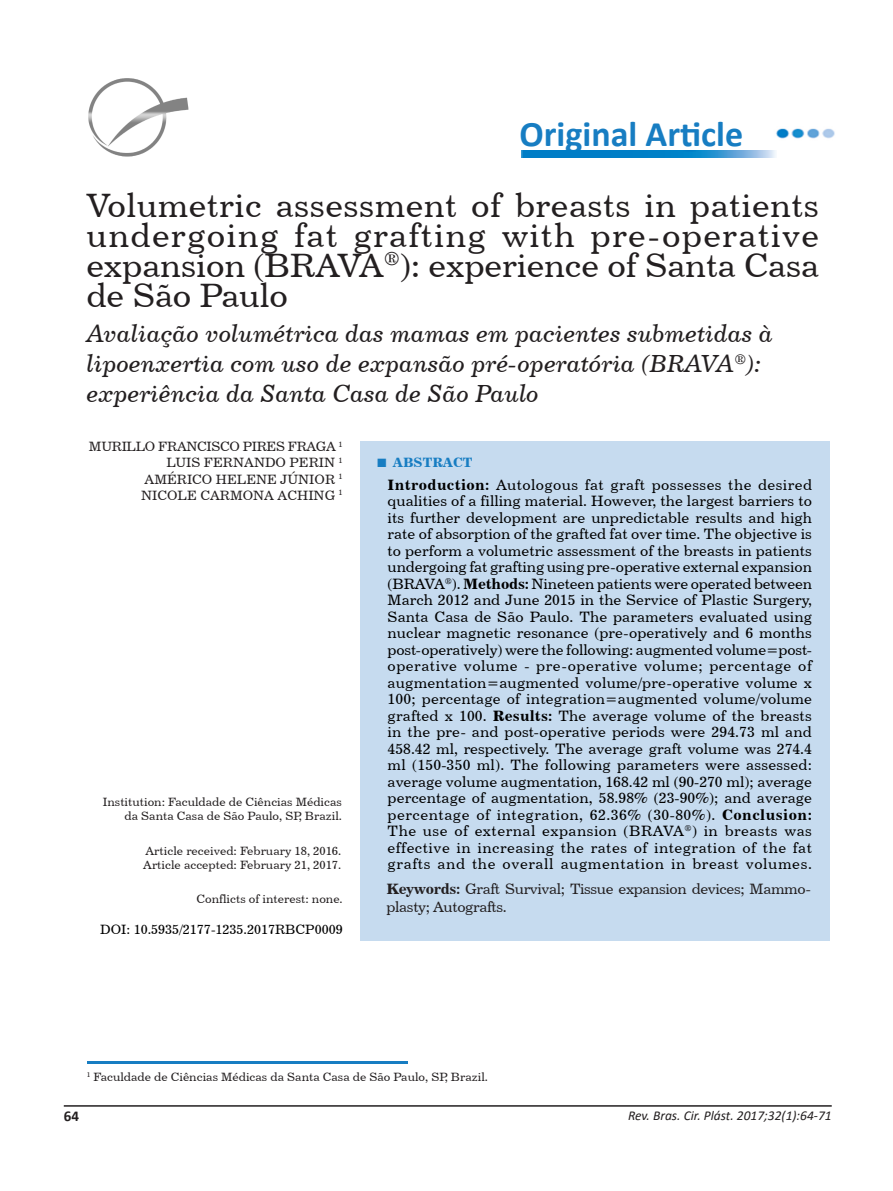
<style>
.page{position:relative;width:893px;height:1191px;background:#fff}
.page>*{position:absolute;margin:0;border:0;box-sizing:border-box;transform-origin:0 0}
.Gravata{font:700 36px "Calibri";color:#177dc2}
.Título{font:33.75px/30px "Century 731 BT Roman A";letter-spacing:-.005em;color:#231f20;text-align:justify}
.Titulo_Ingles{font:24.75px/30px "Century 731 BT Italic A";color:#231f20}
.Abstract{font:15px/16.5px "Century 731 BT Roman A";letter-spacing:.04em;color:#000;text-align:justify}
.Key_words{font:15px/18px "Century 731 BT Roman A";letter-spacing:-.025em;color:#231f20}
.t1{font:700 15px "Calibri";color:#231f20}
.Autor{font:13.5px "Century 731 BT Roman A";color:#231f20}
.t2{font:italic 13.5px "Calibri";color:#231f20}
.DOI{font:13.5px "Century 731 BT Roman A";color:#000}
.Autor-2{font:13.5px "Century 731 BT Roman A";letter-spacing:-.025em;color:#231f20}
.RESUMO{font:13.5px "Century 731 BT Bold A";color:#177dc2}
.Correspondencia{font:12px/14.4px "Century 731 BT Roman A";color:#231f20;text-align:right}
.Instituição{font:12px "Century 731 BT Roman A";color:#231f20}
.s1{font-family:"Times New Roman";font-weight:700;font-size:18px}
.s2{font-family:"Century 731 BT Bold A"}
</style>
<div class="page">
<hr style="left:64px;top:1105px;width:768px;height:1px;background:#231f20">
<img style="left:88px;top:78px;width:101px;height:79px">
<div style="left:360px;top:441px;width:470px;height:499px;background:#c6dbef"></div>
<hr style="left:87px;top:1061px;width:320px;height:2px;background:#177dc2">
<img style="left:776px;top:128px;width:59px;height:11px">
<img style="left:522px;top:150px;width:254px;height:8px">
<p class="Gravata" style="left:520px;top:109px;width:225px">Original Article</p>
<p class="Título" style="left:86px;top:189px;width:734px">Volumetric assessment of breasts in patients undergoing fat grafting with pre-operative expansion (BRAVA<sup>®</sup>): experience of Santa Casa de São Paulo</p>
<p class="Titulo_Ingles" style="left:87px;top:318px;width:688px">Avaliação volumétrica das mamas em pacientes submetidas à lipoenxertia com uso de expansão pré-operatória (BRAVA<sup>®</sup>): experiência da Santa Casa de São Paulo</p>
<p class="Autor-2" style="left:89px;top:438px;width:255px">MURILLO FRANCISCO PIRES FRAGA <sup>1</sup></p>
<p class="Autor" style="left:166px;top:454px;width:178px">LUIS FERNANDO PERIN <sup>1</sup></p>
<p class="Autor" style="left:145px;top:470px;width:200px">AMÉRICO HELENE JÚNIOR <sup>1</sup></p>
<p class="Autor" style="left:141px;top:487px;width:203px">NICOLE CARMONA ACHING <sup>1</sup></p>
<p class="Correspondencia" style="left:103px;top:794px;width:241px">Institution: Faculdade de Ciências Médicas da Santa Casa de São Paulo, SP, Brazil.</p>
<p class="Correspondencia" style="left:146px;top:843px;width:197px">Article received: February 18, 2016.</p>
<p class="Correspondencia" style="left:143px;top:857px;width:199px">Article accepted: February 21, 2017.</p>
<p class="Instituição" style="left:196px;top:891px;width:148px">Conflicts of interest: none.</p>
<p class="DOI" style="left:100px;top:921px;width:244px">DOI: 10.5935/2177-1235.2017RBCP0009</p>
<p class="RESUMO" style="left:376px;top:454px;width:98px"><span class="s1">■</span> ABSTRACT</p>
<p class="Abstract" style="left:388px;top:476px;width:426px"><span class="s2">Introduction:</span> Autologous fat graft possesses the desired qualities of a filling material. However, the largest barriers to its further development are unpredictable results and high rate of absorption of the grafted fat over time. The objective is to perform a volumetric assessment of the breasts in patients undergoing fat grafting using pre-operative external expansion (BRAVA<sup>®</sup>). <span class="s2">Methods:</span> Nineteen patients were operated between March 2012 and June 2015 in the Service of Plastic Surgery, Santa Casa de São Paulo. The parameters evaluated using nuclear magnetic resonance (pre-operatively and 6 months post-operatively) were the following: augmented volume=post&shy;operative volume - pre-operative volume; percentage of augmentation=augmented volume/pre-operative volume x 100; percentage of integration=augmented volume/volume grafted x 100. <span class="s2">Results:</span> The average volume of the breasts in the pre- and post-operative periods were 294.73 ml and 458.42 ml, respectively. The average graft volume was 274.4 ml (150-350 ml). The following parameters were assessed: average volume augmentation, 168.42 ml (90-270 ml); average percentage of augmentation, 58.98% (23-90%); and average percentage of integration, 62.36% (30-80%). <span class="s2">Conclusion:<br></span>The use of external expansion (BRAVA<sup>®</sup>) in breasts was effective in increasing the rates of integration of the fat grafts and the overall augmentation in breast volumes.</p>
<p class="Key_words" style="left:387px;top:879px;width:426px"><span class="s2">Keywords:</span> Graft Survival; Tissue expansion devices; Mammo&shy;plasty; Autografts.</p>
<p class="Instituição" style="left:87px;top:1069px;width:403px"><sup>1</sup> Faculdade de Ciências Médicas da Santa Casa de São Paulo, SP, Brazil.</p>
<p class="t1" style="left:64px;top:1105px;width:17px">64</p>
<p class="t2" style="left:628px;top:1106px;width:205px">Rev. Bras. Cir. Plást. 2017;32(1):64-71</p>
</div>
